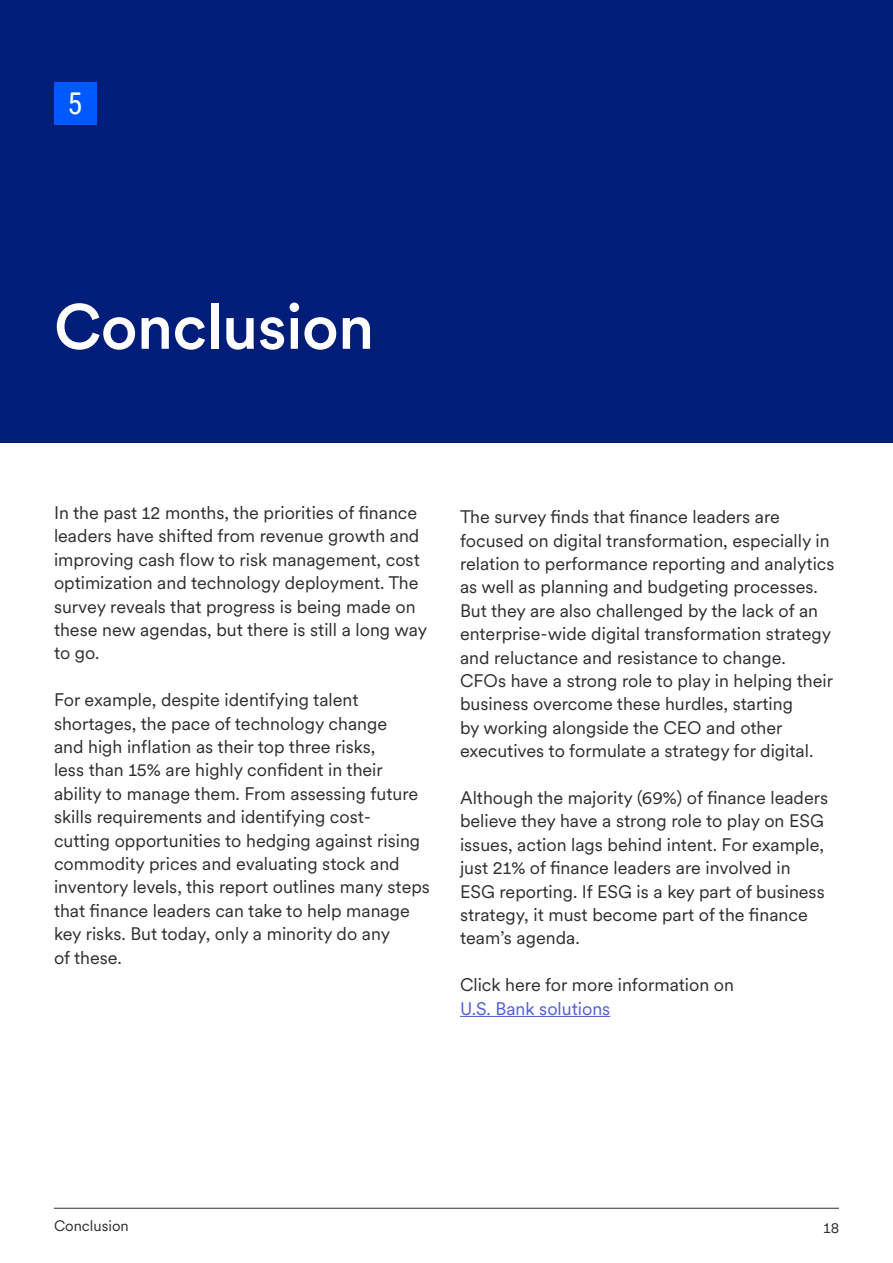
<style>
.page{position:relative;width:893px;height:1263px;background:#fff}
.page>*{position:absolute;margin:0;border:0;box-sizing:border-box;transform-origin:0 0}
.t1{font:500 63px "U.S.Bank Circular";letter-spacing:-.01em;color:#fff}
.t2{font:30px "Roboto Condensed";color:#fff}
.t3{font:18px/23.4px "U.S.Bank Circular";color:#2e2e32}
.t4{font:18px "U.S.Bank Circular";color:#4f5cd6}
.t5{font:15px "U.S.Bank Circular";color:#2e2e32}
</style>
<div class="page">
<div style="left:0;top:0;width:893px;height:442px;background:#001e79"></div>
<hr style="left:54px;top:1208px;width:785px;height:1px;background:#2e2e32">
<div style="left:54px;top:82px;width:42px;height:42px;background:#0058ff"></div>
<hr style="left:460px;top:1016px;width:150px;height:1px;background:#4f5cd6">
<h2 class="t2" style="left:68px;top:82px;width:16px">5</h2>
<h1 class="t1" style="left:54px;top:284px;width:322px">Conclusion</h1>
<p class="t3" style="left:54px;top:500px;width:375px">In the past 12 months, the priorities of finance leaders have shifted from revenue growth and improving cash flow to risk management, cost optimization and technology deployment. The survey reveals that progress is being made on these new agendas, but there is still a long way to go.</p>
<p class="t3" style="left:54px;top:687px;width:377px">For example, despite identifying talent shortages, the pace of technology change<br>and high inflation as their top three risks,<br>less than 15% are highly confident in their ability to manage them. From assessing future skills requirements and identifying cost&shy;cutting opportunities to hedging against rising commodity prices and evaluating stock and inventory levels, this report outlines many steps that finance leaders can take to help manage key risks. But today, only a minority do any<br>of these.</p>
<p class="t3" style="left:460px;top:504px;width:376px">The survey finds that finance leaders are focused on digital transformation, especially in relation to performance reporting and analytics as well as planning and budgeting processes.<br>But they are also challenged by the lack of an enterprise-wide digital transformation strategy and reluctance and resistance to change.<br>CFOs have a strong role to play in helping their business overcome these hurdles, starting<br>by working alongside the CEO and other executives to formulate a strategy for digital.</p>
<p class="t3" style="left:460px;top:785px;width:370px">Although the majority (69%) of finance leaders believe they have a strong role to play on ESG issues, action lags behind intent. For example, just 21% of finance leaders are involved in ESG reporting. If ESG is a key part of business strategy, it must become part of the finance team’s agenda.</p>
<p class="t3" style="left:460px;top:972px;width:276px">Click here for more information on</p>
<p class="t4" style="left:460px;top:996px;width:152px">U.S. Bank solutions</p>
<p class="t5" style="left:54px;top:1216px;width:76px">Conclusion</p>
<p class="t5" style="left:824px;top:1217px;width:17px">18</p>
</div>
